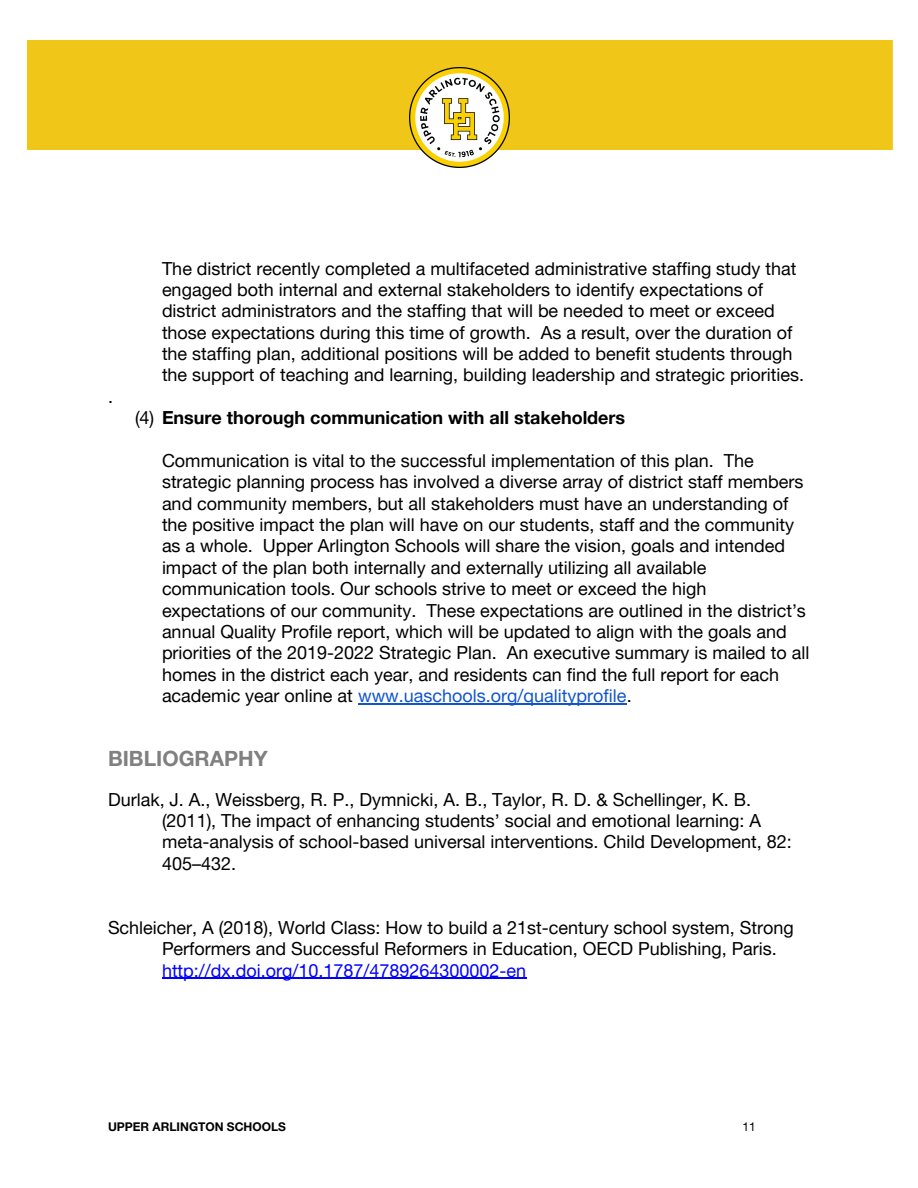
<style>
.page{position:relative;width:918px;height:1188px;background:#fff}
.page>*{position:absolute;margin:0;border:0;box-sizing:border-box;transform-origin:0 0}
.t1{font:700 21px "Helvetica Neue";color:#808080}
.t2{font:18px/21.3px "Helvetica Neue";color:#000}
.t3{font:700 18px "Helvetica Neue";color:#000}
.t4{font:18px "Helvetica Neue";color:#00f}
.t5{font:700 12px "Helvetica Neue";color:#000}
.t6{font:12px "Helvetica Neue";color:#000}
.s1{font-weight:400}
.s2{color:#15c}
</style>
<div class="page">
<hr style="left:358px;top:703px;width:269px;height:1px;background:#15c">
<hr style="left:162px;top:978px;width:364px;height:1px;background:#00f">
<div style="left:27px;top:40px;width:865px;height:110px;background:#f0c619"></div>
<img style="left:410px;top:68px;width:100px;height:100px">
<p class="t2" style="left:108px;top:386px;width:6px">.</p>
<p class="t2" style="left:162px;top:258px;width:644px">The district recently completed a multifaceted administrative staffing study that engaged both internal and external stakeholders to identify expectations of district administrators and the staffing that will be needed to meet or exceed those expectations during this time of growth. As a result, over the duration of the staffing plan, additional positions will be added to benefit students through the support of teaching and learning, building leadership and strategic priorities.</p>
<p class="t3" style="left:135px;top:407px;width:492px"><span class="s1">(4)</span> Ensure thorough communication with all stakeholders</p>
<p class="t2" style="left:162px;top:450px;width:649px">Communication is vital to the successful implementation of this plan. The strategic planning process has involved a diverse array of district staff members and community members, but all stakeholders must have an understanding of the positive impact the plan will have on our students, staff and the community as a whole. Upper Arlington Schools will share the vision, goals and intended impact of the plan both internally and externally utilizing all available communication tools. Our schools strive to meet or exceed the high expectations of our community. These expectations are outlined in the district’s annual Quality Profile report, which will be updated to align with the goals and priorities of the 2019-2022 Strategic Plan. An executive summary is mailed to all homes in the district each year, and residents can find the full report for each academic year online at <span class="s2">www.uaschools.org/qualityprofile</span>.</p>
<p class="t1" style="left:108px;top:746px;width:161px">BIBLIOGRAPHY</p>
<p class="t2" style="left:162px;top:789px;width:631px;text-indent:-54px">Durlak, J. A., Weissberg, R. P., Dymnicki, A. B., Taylor, R. D. &amp; Schellinger, K. B. (2011), The impact of enhancing students’ social and emotional learning: A meta-analysis of school-based universal interventions. Child Development, 82:<br>405–432.</p>
<p class="t2" style="left:162px;top:917px;width:633px;text-indent:-54px">Schleicher, A (2018), World Class: How to build a 21st-century school system, Strong<br>Performers and Successful Reformers in Education, OECD Publishing, Paris.</p>
<p class="t4" style="left:162px;top:959px;width:366px">http://dx.doi.org/10.1787/4789264300002-en</p>
<p class="t5" style="left:108px;top:1119px;width:180px">UPPER ARLINGTON SCHOOLS</p>
<p class="t6" style="left:742px;top:1119px;width:15px">11</p>
</div>
